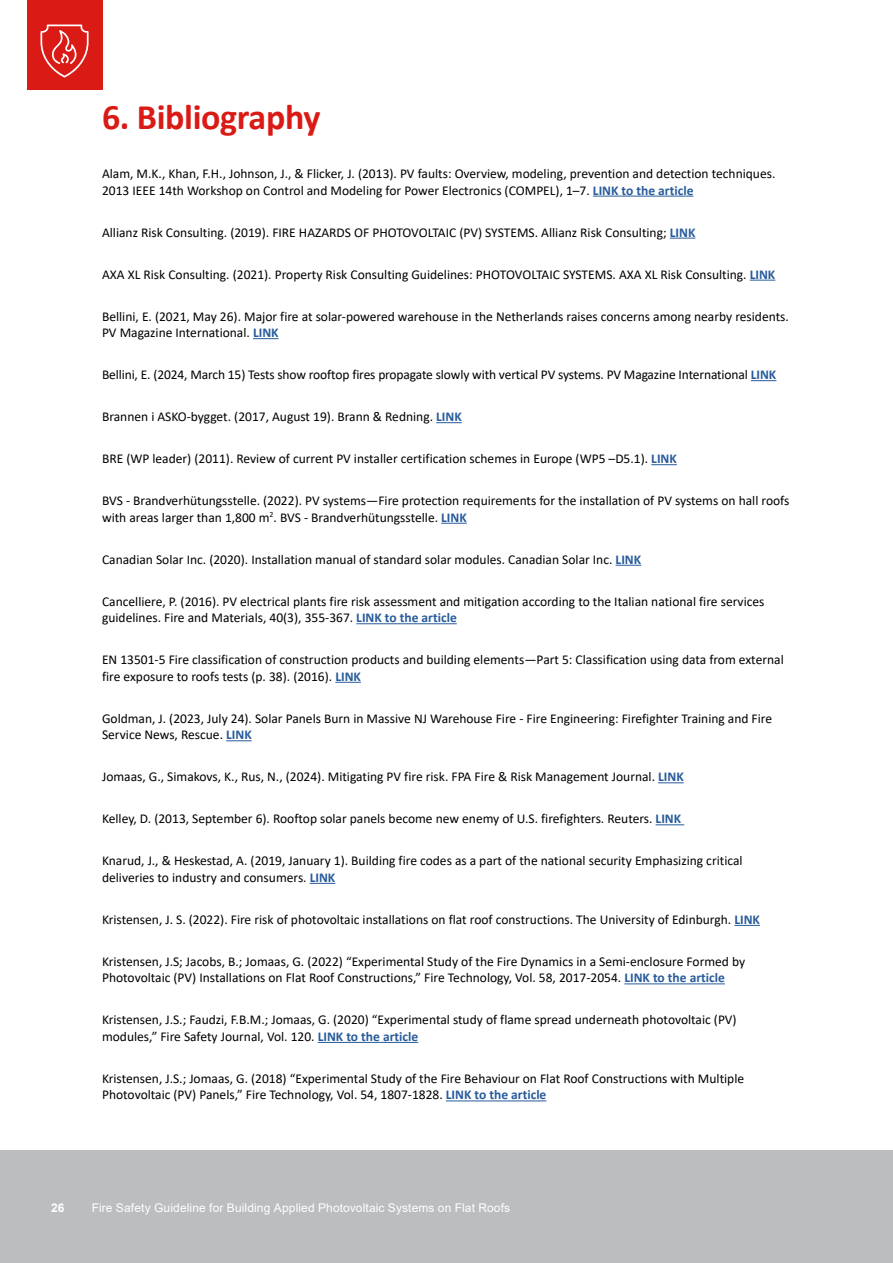
<style>
.page{position:relative;width:893px;height:1263px;background:#fff}
.page>*{position:absolute;margin:0;border:0;box-sizing:border-box;transform-origin:0 0}
.t1{font:700 36px "Calibri";letter-spacing:-.01em;color:#da1a15}
.t2{font:13.5px/16.5px "Calibri";color:#000}
.t3{font:12px "Arial";letter-spacing:.01em;color:#fff}
.t4{font:700 12px "Arial";color:#fff}
.s1{font-weight:700;color:#275b9b}
</style>
<div class="page">
<div style="left:0;top:1150px;width:893px;height:113px;background:#bcbdbf"></div>
<div style="left:27px;top:0;width:75px;height:89px;background:#da1a15"></div>
<svg style="left:41px;top:25px;width:48px;height:53px"></svg>
<hr style="left:593px;top:196px;width:100px;height:1px;background:#275b9b">
<svg style="left:670px;top:238px;width:25px;height:1px"></svg>
<svg style="left:750px;top:280px;width:25px;height:1px"></svg>
<svg style="left:253px;top:338px;width:26px;height:1px"></svg>
<svg style="left:751px;top:380px;width:25px;height:1px"></svg>
<svg style="left:436px;top:422px;width:26px;height:1px"></svg>
<svg style="left:651px;top:464px;width:26px;height:1px"></svg>
<svg style="left:441px;top:523px;width:26px;height:1px"></svg>
<svg style="left:616px;top:565px;width:25px;height:1px"></svg>
<hr style="left:356px;top:623px;width:101px;height:1px;background:#275b9b">
<svg style="left:335px;top:682px;width:26px;height:1px"></svg>
<svg style="left:226px;top:740px;width:26px;height:1px"></svg>
<svg style="left:658px;top:782px;width:26px;height:1px"></svg>
<svg style="left:656px;top:824px;width:28px;height:1px"></svg>
<svg style="left:310px;top:883px;width:25px;height:1px"></svg>
<svg style="left:734px;top:925px;width:26px;height:1px"></svg>
<hr style="left:624px;top:983px;width:101px;height:1px;background:#275b9b">
<hr style="left:318px;top:1042px;width:100px;height:1px;background:#275b9b">
<hr style="left:446px;top:1100px;width:100px;height:1px;background:#275b9b">
<h1 class="t1" style="left:102px;top:92px;width:220px">6. Bibliography</h1>
<p class="t2" style="left:102px;top:165px;width:675px">Alam, M.K., Khan, F.H., Johnson, J., &amp; Flicker, J. (2013). PV faults: Overview, modeling, prevention and detection techniques.<br>2013 IEEE 14th Workshop on Control and Modeling for Power Electronics (COMPEL), 1–7. <span class="s1">LINK to the article</span></p>
<p class="t2" style="left:102px;top:223px;width:595px">Allianz Risk Consulting. (2019). FIRE HAZARDS OF PHOTOVOLTAIC (PV) SYSTEMS. Allianz Risk Consulting; <span class="s1">LINK</span></p>
<p class="t2" style="left:102px;top:266px;width:675px">AXA XL Risk Consulting. (2021). Property Risk Consulting Guidelines: PHOTOVOLTAIC SYSTEMS. AXA XL Risk Consulting. <span class="s1">LINK</span></p>
<p class="t2" style="left:102px;top:308px;width:688px">Bellini, E. (2021, May 26). Major fire at solar-powered warehouse in the Netherlands raises concerns among nearby residents.<br>PV Magazine International. <span class="s1">LINK</span></p>
<p class="t2" style="left:102px;top:366px;width:676px">Bellini, E. (2024, March 15) Tests show rooftop fires propagate slowly with vertical PV systems. PV Magazine International <span class="s1">LINK</span></p>
<p class="t2" style="left:102px;top:408px;width:361px">Brannen i ASKO-bygget. (2017, August 19). Brann &amp; Redning. <span class="s1">LINK</span></p>
<p class="t2" style="left:102px;top:450px;width:576px">BRE (WP leader) (2011). Review of current PV installer certification schemes in Europe (WP5 –D5.1). <span class="s1">LINK</span></p>
<p class="t2" style="left:102px;top:492px;width:689px">BVS - Brandverhütungsstelle. (2022). PV systems—Fire protection requirements for the installation of PV systems on hall roofs with areas larger than 1,800 m<sup>2</sup>. BVS - Brandverhütungsstelle. <span class="s1">LINK</span></p>
<p class="t2" style="left:102px;top:551px;width:541px">Canadian Solar Inc. (2020). Installation manual of standard solar modules. Canadian Solar Inc. <span class="s1">LINK</span></p>
<p class="t2" style="left:102px;top:593px;width:664px">Cancelliere, P. (2016). PV electrical plants fire risk assessment and mitigation according to the Italian national fire services guidelines. Fire and Materials, 40(3), 355-367. <span class="s1">LINK to the article</span></p>
<p class="t2" style="left:102px;top:651px;width:683px">EN 13501-5 Fire classification of construction products and building elements—Part 5: Classification using data from external fire exposure to roofs tests (p. 38). (2016). <span class="s1">LINK</span></p>
<p class="t2" style="left:102px;top:710px;width:672px">Goldman, J. (2023, July 24). Solar Panels Burn in Massive NJ Warehouse Fire - Fire Engineering: Firefighter Training and Fire<br>Service News, Rescue. <span class="s1">LINK</span></p>
<p class="t2" style="left:102px;top:768px;width:583px">Jomaas, G., Simakovs, K., Rus, N., (2024). Mitigating PV fire risk. FPA Fire &amp; Risk Management Journal. <span class="s1">LINK</span></p>
<p class="t2" style="left:102px;top:810px;width:581px">Kelley, D. (2013, September 6). Rooftop solar panels become new enemy of U.S. firefighters. Reuters. <span class="s1">LINK</span></p>
<p class="t2" style="left:102px;top:852px;width:642px">Knarud, J., &amp; Heskestad, A. (2019, January 1). Building fire codes as a part of the national security Emphasizing critical deliveries to industry and consumers. <span class="s1">LINK</span></p>
<p class="t2" style="left:102px;top:911px;width:659px">Kristensen, J. S. (2022). Fire risk of photovoltaic installations on flat roof constructions. The University of Edinburgh. <span class="s1">LINK</span></p>
<p class="t2" style="left:102px;top:953px;width:645px">Kristensen, J.S; Jacobs, B.; Jomaas, G. (2022) “Experimental Study of the Fire Dynamics in a Semi-enclosure Formed by<br>Photovoltaic (PV) Installations on Flat Roof Constructions,” Fire Technology, Vol. 58, 2017-2054. <span class="s1">LINK to the article</span></p>
<p class="t2" style="left:102px;top:1011px;width:636px">Kristensen, J.S.; Faudzi, F.B.M.; Jomaas, G. (2020) “Experimental study of flame spread underneath photovoltaic (PV) modules,” Fire Safety Journal, Vol. 120. <span class="s1">LINK to the article</span></p>
<p class="t2" style="left:102px;top:1070px;width:644px">Kristensen, J.S.; Jomaas, G. (2018) “Experimental Study of the Fire Behaviour on Flat Roof Constructions with Multiple<br>Photovoltaic (PV) Panels,” Fire Technology, Vol. 54, 1807-1828. <span class="s1">LINK to the article</span></p>
<p class="t4" style="left:51px;top:1199px;width:15px">26</p>
<p class="t3" style="left:92px;top:1199px;width:420px">Fire Safety Guideline for Building Applied Photovoltaic Systems on Flat Roofs</p>
</div>
